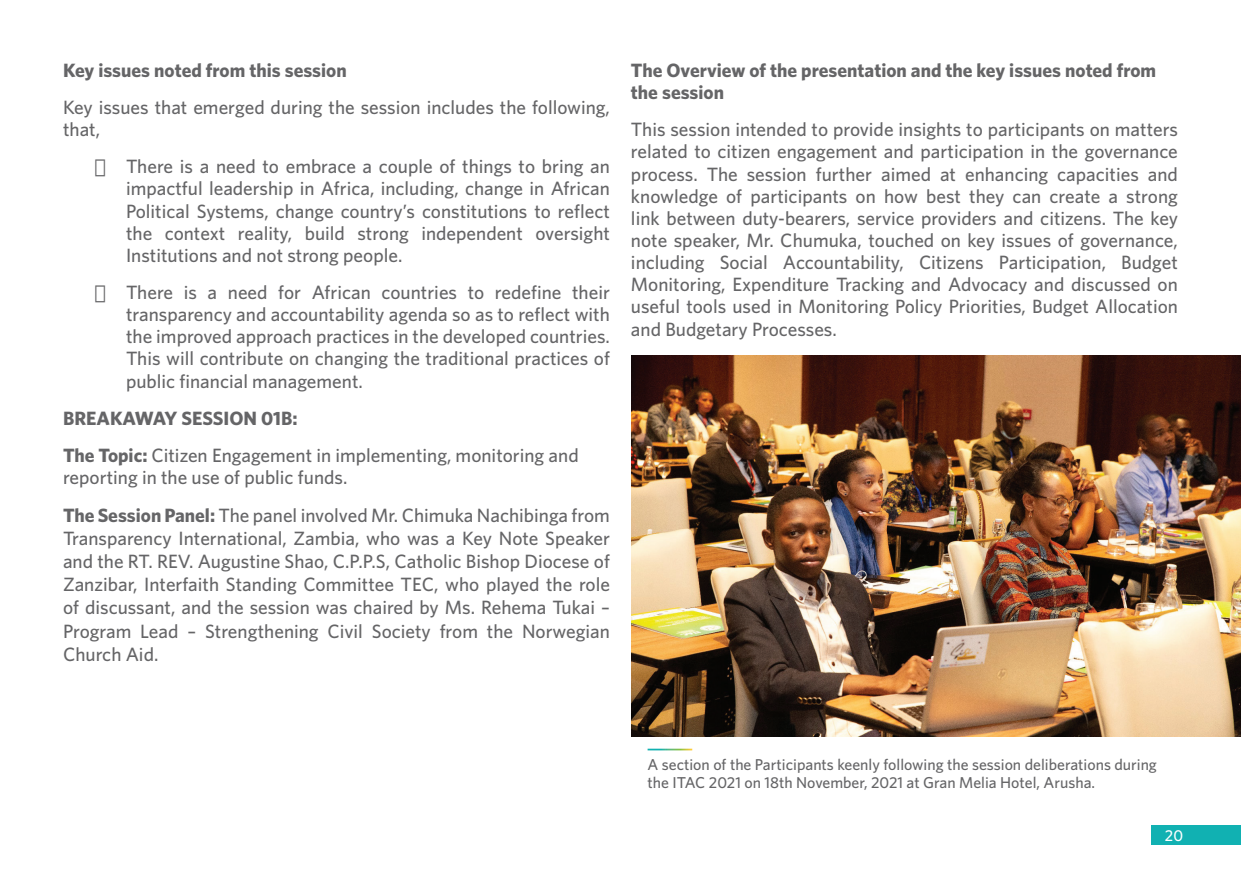
<style>
.page{position:relative;width:1241px;height:874px;background:#fff}
.page>*{position:absolute;margin:0;border:0;box-sizing:border-box;transform-origin:0 0}
.t1{font:500 19.25px/22.1px "Whitney";color:#656567;text-align:justify}
.t2{font:700 19.25px/22.1px "Whitney";color:#656567}
.t3{font:500 15.75px/18px "Whitney";color:#656567}
.t4{font:500 15.75px "Whitney";color:#fff}
.s1{font-weight:700}
</style>
<div class="page">
<div style="left:1151px;top:824px;width:89px;height:20px;background:#11b1b2"></div>
<img style="left:631px;top:355px;width:609px;height:381px">
<p class="t2" style="left:63px;top:59px;width:285px">Key issues noted from this session</p>
<p class="t1" style="left:63px;top:96px;width:548px">Key issues that emerged during the session includes the following, that,</p>
<p class="t1" style="left:126px;top:155px;width:485px;text-indent:-31px">• There is a need to embrace a couple of things to bring an impactful leadership in Africa, including, change in African Political Systems, change country’s constitutions to reflect the context reality, build strong independent oversight Institutions and not strong people.</p>
<p class="t1" style="left:126px;top:280px;width:485px;text-indent:-31px">• There is a need for African countries to redefine their transparency and accountability agenda so as to reflect with the improved approach practices in the developed countries.<br>This will contribute on changing the traditional practices of public financial management.</p>
<p class="t1" style="left:63px;top:398px;width:517px;line-height:37.1px"><span class="s1">BREAKAWAY SESSION 01B:<br>The Topic:</span> Citizen Engagement in implementing, monitoring and</p>
<p class="t1" style="left:63px;top:457px;width:548px;line-height:38px">reporting in the use of public funds.<br><span class="s1">The Session Panel:</span> The panel involved Mr. Chimuka Nachibinga from</p>
<p class="t1" style="left:63px;top:526px;width:548px;line-height:23.1px">Transparency International, Zambia, who was a Key Note Speaker and the RT. REV. Augustine Shao, C.P.P.S, Catholic Bishop Diocese of Zanzibar, Interfaith Standing Committee TEC, who played the role of discussant, and the session was chaired by Ms. Rehema Tukai – Program Lead – Strengthening Civil Society from the Norwegian Church Aid.</p>
<p class="t2" style="left:631px;top:59px;width:526px">The Overview of the presentation and the key issues noted from the session</p>
<p class="t1" style="left:631px;top:118px;width:548px">This session intended to provide insights to participants on matters related to citizen engagement and participation in the governance process. The session further aimed at enhancing capacities and knowledge of participants on how best they can create a strong link between duty-bearers, service providers and citizens. The key note speaker, Mr. Chumuka, touched on key issues of governance, including Social Accountability, Citizens Participation, Budget Monitoring, Expenditure Tracking and Advocacy and discussed on useful tools used in Monitoring Policy Priorities, Budget Allocation and Budgetary Processes.</p>
<p class="t3" style="left:647px;top:754px;width:511px">A section of the Participants keenly following the session deliberations during the ITAC 2021 on 18th November, 2021 at Gran Melia Hotel, Arusha.</p>
<p class="t4" style="left:1164px;top:825px;width:20px">20</p>
</div>
